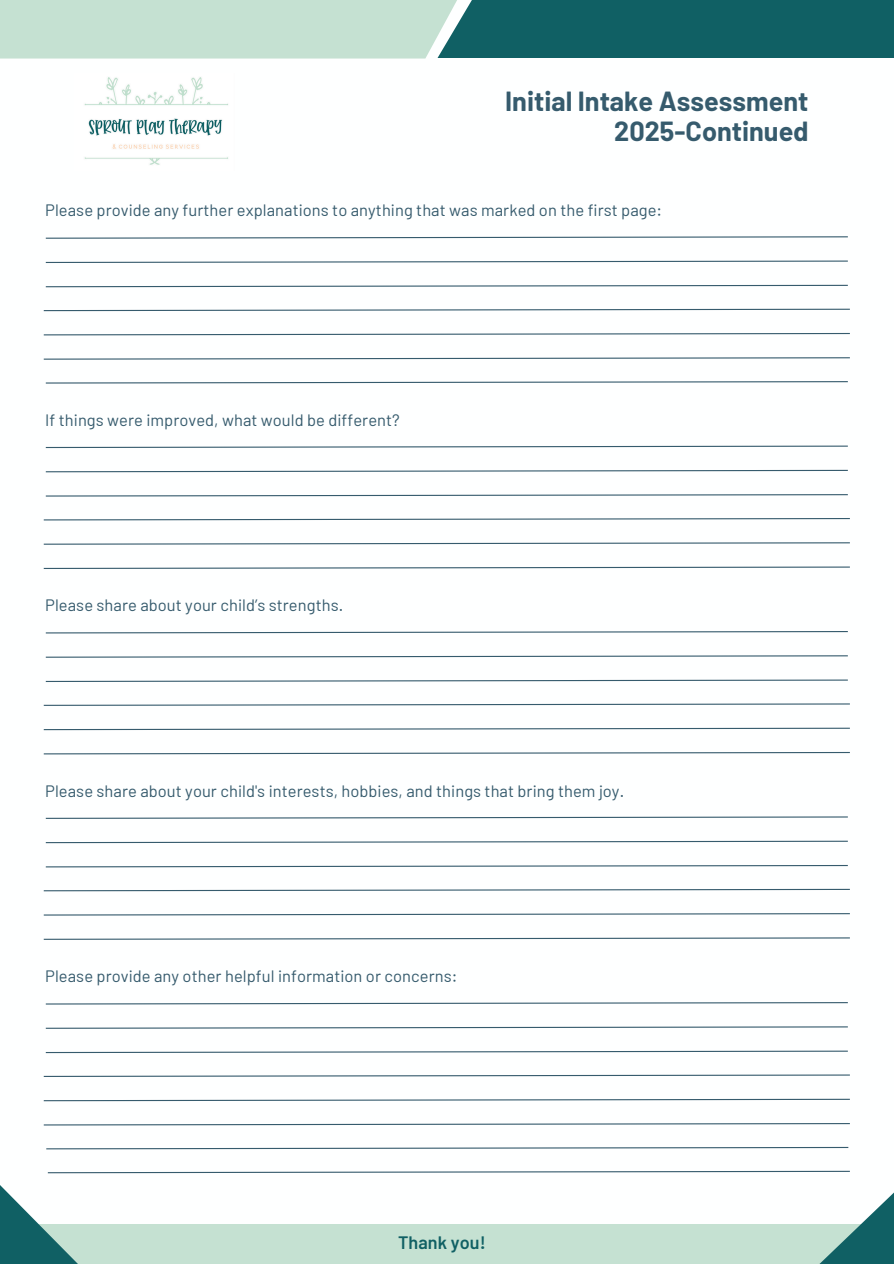
<style>
.page{position:relative;width:894px;height:1264px;background:#fff}
.page>*{position:absolute;margin:0;border:0;box-sizing:border-box;transform-origin:0 0}
.t1{font:700 27px/30.3px "Barlow";color:#365b6d;text-align:right}
.t2{font:600 18px "Barlow";letter-spacing:.005em;color:#106064}
.t3{font:16.5px "Barlow";letter-spacing:.005em;color:#365b6d}
</style>
<div class="page">
<div style="left:0;top:0;width:474px;height:59px;background:#c5e1d2"></div>
<div style="left:437px;top:0;width:456px;height:58px;background:#106064"></div>
<img style="left:84px;top:77px;width:144px;height:88px">
<div style="left:0;top:1224px;width:893px;height:39px;background:#c5e1d2"></div>
<svg style="left:820px;top:1193px;width:73px;height:70px"></svg>
<svg style="left:0;top:1185px;width:77px;height:78px"></svg>
<svg style="left:45px;top:631px;width:803px;height:3px"></svg>
<svg style="left:45px;top:655px;width:803px;height:3px"></svg>
<svg style="left:45px;top:679px;width:803px;height:3px"></svg>
<svg style="left:43px;top:703px;width:807px;height:3px"></svg>
<svg style="left:43px;top:727px;width:807px;height:3px"></svg>
<svg style="left:43px;top:751px;width:807px;height:4px"></svg>
<svg style="left:45px;top:445px;width:803px;height:3px"></svg>
<svg style="left:45px;top:469px;width:803px;height:4px"></svg>
<svg style="left:45px;top:494px;width:803px;height:3px"></svg>
<svg style="left:43px;top:518px;width:807px;height:3px"></svg>
<svg style="left:43px;top:542px;width:807px;height:3px"></svg>
<svg style="left:43px;top:566px;width:807px;height:3px"></svg>
<svg style="left:45px;top:1002px;width:803px;height:3px"></svg>
<svg style="left:45px;top:1026px;width:803px;height:3px"></svg>
<svg style="left:45px;top:1050px;width:803px;height:3px"></svg>
<svg style="left:43px;top:1074px;width:807px;height:3px"></svg>
<svg style="left:43px;top:1098px;width:807px;height:3px"></svg>
<svg style="left:43px;top:1123px;width:807px;height:3px"></svg>
<svg style="left:46px;top:1146px;width:803px;height:3px"></svg>
<svg style="left:47px;top:1170px;width:803px;height:3px"></svg>
<svg style="left:45px;top:236px;width:803px;height:3px"></svg>
<svg style="left:45px;top:260px;width:803px;height:3px"></svg>
<svg style="left:45px;top:284px;width:803px;height:4px"></svg>
<svg style="left:43px;top:308px;width:807px;height:4px"></svg>
<svg style="left:43px;top:332px;width:807px;height:4px"></svg>
<svg style="left:43px;top:357px;width:807px;height:3px"></svg>
<svg style="left:45px;top:381px;width:803px;height:3px"></svg>
<svg style="left:45px;top:816px;width:803px;height:3px"></svg>
<svg style="left:45px;top:840px;width:803px;height:3px"></svg>
<svg style="left:45px;top:865px;width:803px;height:3px"></svg>
<svg style="left:43px;top:888px;width:807px;height:3px"></svg>
<svg style="left:43px;top:913px;width:807px;height:3px"></svg>
<svg style="left:43px;top:937px;width:807px;height:3px"></svg>
<p class="t1" style="left:505px;top:85px;width:305px">Initial Intake Assessment<br>2025-Continued</p>
<p class="t3" style="left:45px;top:200px;width:618px">Please provide any further explanations to anything that was marked on the first page:</p>
<p class="t3" style="left:45px;top:409px;width:356px">If things were improved, what would be different?</p>
<h1 class="t3" style="left:45px;top:594px;width:299px">Please share about your child’s strengths.</h1>
<p class="t3" style="left:45px;top:780px;width:580px">Please share about your child's interests, hobbies, and things that bring them joy.</p>
<p class="t3" style="left:45px;top:965px;width:413px">Please provide any other helpful information or concerns:</p>
<p class="t2" style="left:398px;top:1230px;width:89px">Thank you!</p>
</div>
